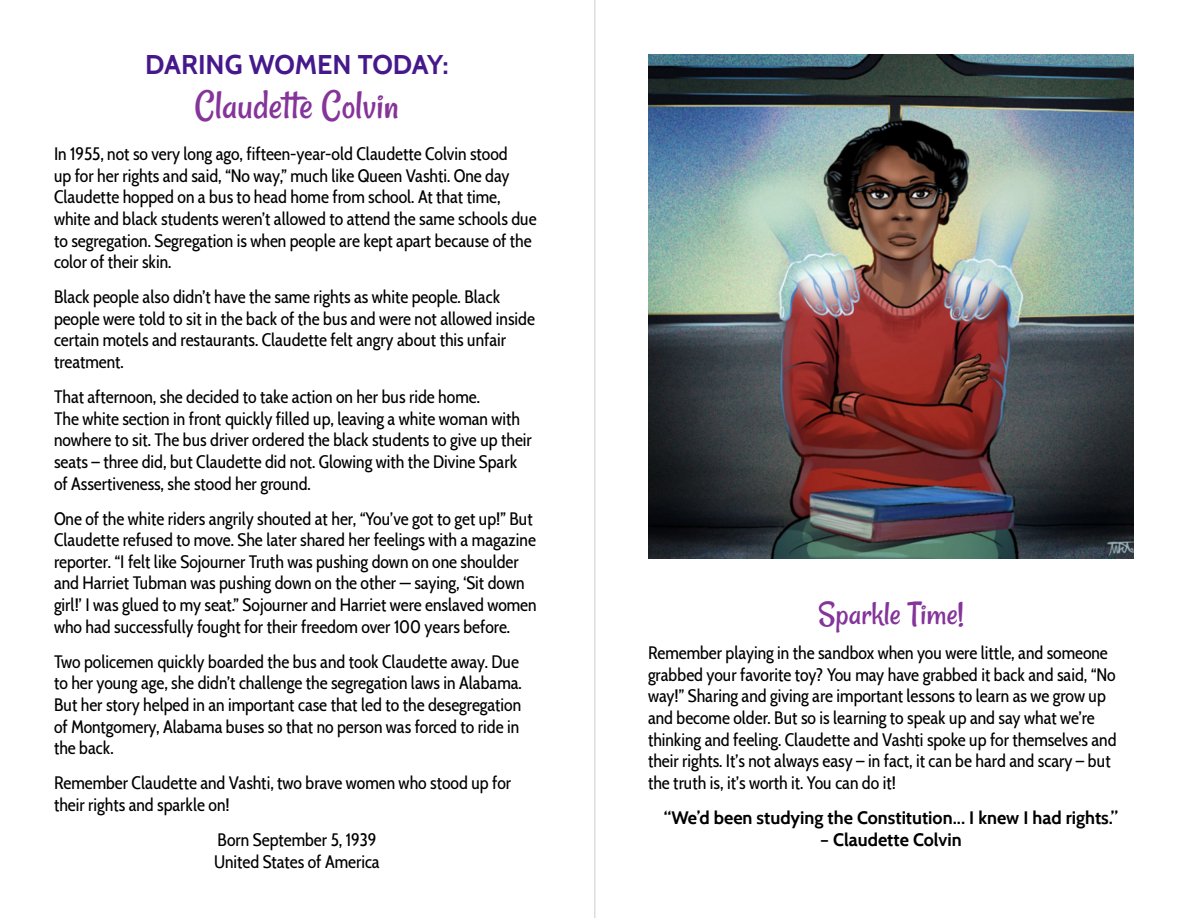
<style>
.page{position:relative;width:1188px;height:918px;background:#fff}
.page>*{position:absolute;margin:0;border:0;box-sizing:border-box;transform-origin:0 0}
.t1{font:42px "Rancho";color:#85349a}
.t2{font:34.5px "Rancho";color:#85349a}
.t3{font:700 27px "Cabin";letter-spacing:-.005em;color:#45188c}
.t4{font:18px/21.6px "Cabin Condensed";color:#000}
.t5{font:700 18px "Cabin";color:#000}
</style>
<div class="page">
<hr style="left:594px;top:0;width:2px;height:918px;background:#dcddde">
<img style="left:648px;top:54px;width:486px;height:504px">
<h3 class="t3" style="left:145px;top:48px;width:305px">DARING WOMEN TODAY:</h3>
<h1 class="t1" style="left:195px;top:81px;width:205px">Claudette Colvin</h1>
<p class="t4" style="left:54px;top:142px;width:484px">In 1955, not so very long ago, fifteen-year-old Claudette Colvin stood<br>up for her rights and said, “No way,” much like Queen Vashti. One day Claudette hopped on a bus to head home from school. At that time, white and black students weren’t allowed to attend the same schools due to segregation. Segregation is when people are kept apart because of the color of their skin.</p>
<p class="t4" style="left:54px;top:285px;width:482px">Black people also didn’t have the same rights as white people. Black people were told to sit in the back of the bus and were not allowed inside certain motels and restaurants. Claudette felt angry about this unfair treatment.</p>
<p class="t4" style="left:54px;top:385px;width:479px">That afternoon, she decided to take action on her bus ride home.<br>The white section in front quickly filled up, leaving a white woman with nowhere to sit. The bus driver ordered the black students to give up their seats – three did, but Claudette did not. Glowing with the Divine Spark of Assertiveness, she stood her ground.</p>
<p class="t4" style="left:54px;top:506px;width:484px">One of the white riders angrily shouted at her, “You’ve got to get up!” But Claudette refused to move. She later shared her feelings with a magazine reporter. “I felt like Sojourner Truth was pushing down on one shoulder and Harriet Tubman was pushing down on the other — saying, ‘Sit down girl!’ I was glued to my seat.” Sojourner and Harriet were enslaved women who had successfully fought for their freedom over 100 years before.</p>
<p class="t4" style="left:54px;top:649px;width:469px">Two policemen quickly boarded the bus and took Claudette away. Due to her young age, she didn’t challenge the segregation laws in Alabama.<br>But her story helped in an important case that led to the desegregation of Montgomery, Alabama buses so that no person was forced to ride in the back.</p>
<p class="t4" style="left:54px;top:771px;width:459px">Remember Claudette and Vashti, two brave women who stood up for their rights and sparkle on!</p>
<p class="t4" style="left:214px;top:828px;width:167px">Born September 5, 1939<br>United States of America</p>
<h2 class="t2" style="left:818px;top:593px;width:147px">Sparkle Time!</h2>
<p class="t4" style="left:648px;top:641px;width:470px">Remember playing in the sandbox when you were little, and someone grabbed your favorite toy? You may have grabbed it back and said, “No way!” Sharing and giving are important lessons to learn as we grow up and become older. But so is learning to speak up and say what we’re thinking and feeling. Claudette and Vashti spoke up for themselves and their rights. It’s not always easy – in fact, it can be hard and scary – but the truth is, it’s worth it. You can do it!</p>
<p class="t5" style="left:664px;top:807px;width:456px">“We’d been studying the Constitution... I knew I had rights.”</p>
<p class="t5" style="left:820px;top:828px;width:143px">– Claudette Colvin</p>
</div>
